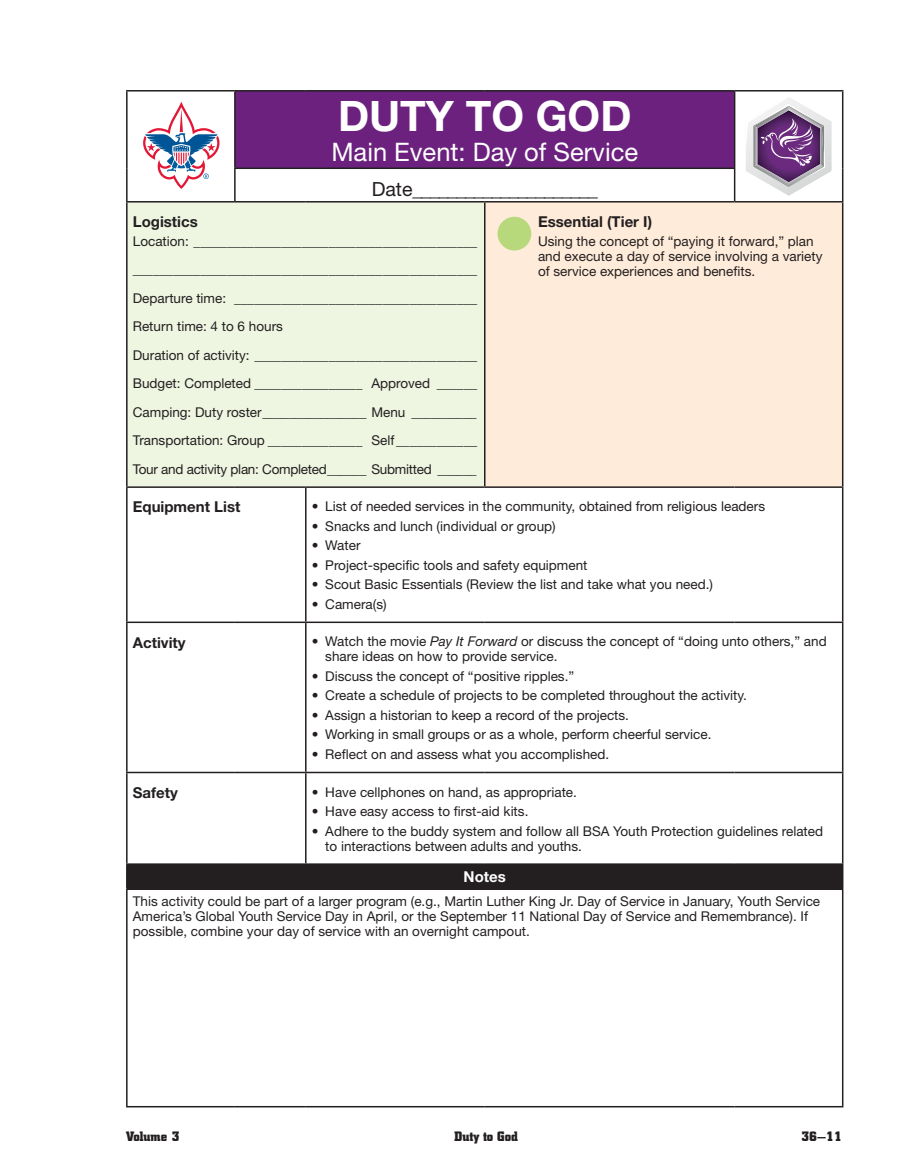
<style>
.page{position:relative;width:905px;height:1175px;background:#fff}
.page>*{position:absolute;margin:0;border:0;box-sizing:border-box;transform-origin:0 0}
.t1{font:700 42px "Helvetica Neue";color:#fff}
.t2{font:25.5px "Helvetica Neue";color:#fff}
.t3{font:19.5px "Helvetica Neue";color:#231f20}
.t4{font:700 15px "Helvetica Neue";color:#231f20}
.t5{font:700 15px "Helvetica Neue";color:#fff}
.t6{font:13.5px/28.5px "Helvetica Neue";color:#231f20}
.t7{font:700 13.5px "City";color:#231f20}
.s1{font-style:italic}
</style>
<div class="page">
<div style="left:235px;top:91px;width:499px;height:77px;background:#6c217f"></div>
<div style="left:127px;top:202px;width:357px;height:285px;background:#eef5e1"></div>
<div style="left:484px;top:202px;width:358px;height:285px;background:#ffebd9"></div>
<div style="left:127px;top:864px;width:715px;height:25px;background:#231f20"></div>
<hr style="left:126px;top:202px;width:2px;height:284px;background:#231f20">
<hr style="left:484px;top:202px;width:1px;height:284px;background:#231f20">
<hr style="left:841px;top:202px;width:2px;height:284px;background:#231f20">
<hr style="left:126px;top:488px;width:2px;height:133px;background:#231f20">
<hr style="left:305px;top:488px;width:1px;height:133px;background:#231f20">
<hr style="left:841px;top:488px;width:2px;height:133px;background:#231f20">
<hr style="left:126px;top:621px;width:109px;height:2px;background:#231f20">
<hr style="left:126px;top:623px;width:2px;height:148px;background:#231f20">
<hr style="left:235px;top:621px;width:71px;height:2px;background:#231f20">
<hr style="left:306px;top:621px;width:178px;height:2px;background:#231f20">
<hr style="left:305px;top:623px;width:1px;height:148px;background:#231f20">
<hr style="left:484px;top:621px;width:250px;height:2px;background:#231f20">
<hr style="left:734px;top:621px;width:109px;height:2px;background:#231f20">
<hr style="left:841px;top:623px;width:2px;height:148px;background:#231f20">
<hr style="left:126px;top:771px;width:109px;height:2px;background:#231f20">
<hr style="left:126px;top:773px;width:2px;height:90px;background:#231f20">
<hr style="left:235px;top:771px;width:71px;height:2px;background:#231f20">
<hr style="left:306px;top:771px;width:178px;height:2px;background:#231f20">
<hr style="left:305px;top:773px;width:1px;height:90px;background:#231f20">
<hr style="left:484px;top:771px;width:250px;height:2px;background:#231f20">
<hr style="left:734px;top:771px;width:109px;height:2px;background:#231f20">
<hr style="left:841px;top:773px;width:2px;height:90px;background:#231f20">
<hr style="left:126px;top:863px;width:109px;height:2px;background:#231f20">
<hr style="left:126px;top:865px;width:2px;height:23px;background:#231f20">
<hr style="left:235px;top:863px;width:71px;height:2px;background:#231f20">
<hr style="left:306px;top:863px;width:178px;height:2px;background:#231f20">
<hr style="left:484px;top:863px;width:250px;height:2px;background:#231f20">
<hr style="left:734px;top:863px;width:109px;height:2px;background:#231f20">
<hr style="left:841px;top:865px;width:2px;height:23px;background:#231f20">
<hr style="left:126px;top:888px;width:109px;height:2px;background:#231f20">
<hr style="left:126px;top:890px;width:2px;height:215px;background:#231f20">
<hr style="left:235px;top:888px;width:71px;height:2px;background:#231f20">
<hr style="left:306px;top:888px;width:178px;height:2px;background:#231f20">
<hr style="left:484px;top:888px;width:250px;height:2px;background:#231f20">
<hr style="left:734px;top:888px;width:109px;height:2px;background:#231f20">
<hr style="left:841px;top:890px;width:2px;height:215px;background:#231f20">
<hr style="left:126px;top:1105px;width:109px;height:2px;background:#231f20">
<hr style="left:235px;top:1105px;width:71px;height:2px;background:#231f20">
<hr style="left:306px;top:1105px;width:178px;height:2px;background:#231f20">
<hr style="left:484px;top:1105px;width:250px;height:2px;background:#231f20">
<hr style="left:734px;top:1105px;width:109px;height:2px;background:#231f20">
<hr style="left:235px;top:90px;width:71px;height:1px;background:#231f20">
<hr style="left:306px;top:90px;width:178px;height:1px;background:#231f20">
<hr style="left:484px;top:90px;width:250px;height:1px;background:#231f20">
<hr style="left:734px;top:90px;width:109px;height:1px;background:#231f20">
<hr style="left:733px;top:92px;width:2px;height:75px;background:#231f20">
<hr style="left:841px;top:92px;width:2px;height:76px;background:#231f20">
<hr style="left:234px;top:167px;width:72px;height:2px;background:#231f20">
<hr style="left:306px;top:167px;width:178px;height:2px;background:#231f20">
<hr style="left:484px;top:167px;width:251px;height:2px;background:#231f20">
<hr style="left:733px;top:169px;width:2px;height:32px;background:#231f20">
<hr style="left:841px;top:168px;width:2px;height:33px;background:#231f20">
<hr style="left:126px;top:201px;width:109px;height:1px;background:#231f20">
<hr style="left:235px;top:201px;width:71px;height:1px;background:#231f20">
<hr style="left:306px;top:201px;width:178px;height:1px;background:#231f20">
<hr style="left:484px;top:201px;width:250px;height:1px;background:#231f20">
<hr style="left:734px;top:201px;width:109px;height:1px;background:#231f20">
<hr style="left:126px;top:486px;width:109px;height:2px;background:#231f20">
<hr style="left:235px;top:486px;width:71px;height:2px;background:#231f20">
<hr style="left:306px;top:486px;width:178px;height:2px;background:#231f20">
<hr style="left:484px;top:486px;width:250px;height:2px;background:#231f20">
<hr style="left:734px;top:486px;width:109px;height:2px;background:#231f20">
<hr style="left:126px;top:90px;width:109px;height:1px;background:#231f20">
<hr style="left:126px;top:92px;width:2px;height:76px;background:#231f20">
<hr style="left:234px;top:92px;width:1px;height:75px;background:#231f20">
<hr style="left:126px;top:168px;width:2px;height:33px;background:#231f20">
<hr style="left:234px;top:169px;width:1px;height:32px;background:#231f20">
<svg style="left:143px;top:102px;width:76px;height:87px"></svg>
<svg style="left:746px;top:97px;width:85px;height:99px"></svg>
<div style="left:497px;top:217px;width:34px;height:33px;background:#b8d87c;border-radius:50%"></div>
<h1 class="t1" style="left:338px;top:90px;width:295px">DUTY TO GOD</h1>
<h2 class="t2" style="left:331px;top:137px;width:308px">Main Event: Day of Service</h2>
<h3 class="t3" style="left:371px;top:177px;width:228px">Date_____________________</h3>
<p class="t4" style="left:133px;top:212px;width:66px">Logistics</p>
<p class="t6" style="left:133px;top:226px;width:346px">Location: __________________________________________ ___________________________________________________ Departure time: ____________________________________ Return time: 4 to 6 hours<br>Duration of activity: _________________________________ Budget: Completed ________________ Approved ______ Camping: Duty roster________________ Menu __________ Transportation: Group ______________ Self ____________ Tour and activity plan: Completed______ Submitted ______</p>
<p class="t4" style="left:538px;top:212px;width:116px">Essential (Tier I)</p>
<p class="t6" style="left:538px;top:233px;width:286px;line-height:15px">Using the concept of “paying it forward,” plan and execute a day of service involving a variety of service experiences and benefits.</p>
<p class="t4" style="left:133px;top:498px;width:109px">Equipment List</p>
<p class="t6" style="left:312px;top:492px;width:455px">• List of needed services in the community, obtained from religious leaders</p>
<p class="t6" style="left:312px;top:511px;width:245px">• Snacks and lunch (individual or group)</p>
<p class="t6" style="left:312px;top:531px;width:50px">• Water</p>
<p class="t6" style="left:312px;top:550px;width:277px">• Project-specific tools and safety equipment</p>
<p class="t6" style="left:312px;top:570px;width:403px">• Scout Basic Essentials (Review the list and take what you need.)</p>
<p class="t6" style="left:312px;top:589px;width:76px">• Camera(s)</p>
<p class="t4" style="left:133px;top:633px;width:54px">Activity</p>
<p class="t6" style="left:325px;top:634px;width:503px;line-height:15px;text-indent:-14px">• Watch the movie <span class="s1">Pay It Forward</span> or discuss the concept of “doing unto others,” and share ideas on how to provide service.</p>
<p class="t6" style="left:312px;top:661px;width:264px">• Discuss the concept of “positive ripples.”</p>
<p class="t6" style="left:312px;top:681px;width:436px">• Create a schedule of projects to be completed throughout the activity.</p>
<p class="t6" style="left:312px;top:700px;width:319px">• Assign a historian to keep a record of the projects.</p>
<p class="t6" style="left:312px;top:720px;width:401px">• Working in small groups or as a whole, perform cheerful service.</p>
<p class="t6" style="left:312px;top:739px;width:299px">• Reflect on and assess what you accomplished.</p>
<p class="t4" style="left:133px;top:783px;width:47px">Safety</p>
<p class="t6" style="left:312px;top:777px;width:267px">• Have cellphones on hand, as appropriate.</p>
<p class="t6" style="left:312px;top:797px;width:218px">• Have easy access to first-aid kits.</p>
<p class="t6" style="left:325px;top:823px;width:499px;line-height:15px;text-indent:-14px">• Adhere to the buddy system and follow all BSA Youth Protection guidelines related to interactions between adults and youths.</p>
<p class="t5" style="left:463px;top:867px;width:44px">Notes</p>
<p class="t6" style="left:133px;top:893px;width:689px;line-height:15px">This activity could be part of a larger program (e.g., Martin Luther King Jr. Day of Service in January, Youth Service<br>America’s Global Youth Service Day in April, or the September 11 National Day of Service and Remembrance). If possible, combine your day of service with an overnight campout.</p>
<p class="t7" style="left:126px;top:1129px;width:55px">Volume 3</p>
<p class="t7" style="left:454px;top:1129px;width:65px">Duty to God</p>
<p class="t7" style="left:801px;top:1129px;width:42px">36—11</p>
</div>
